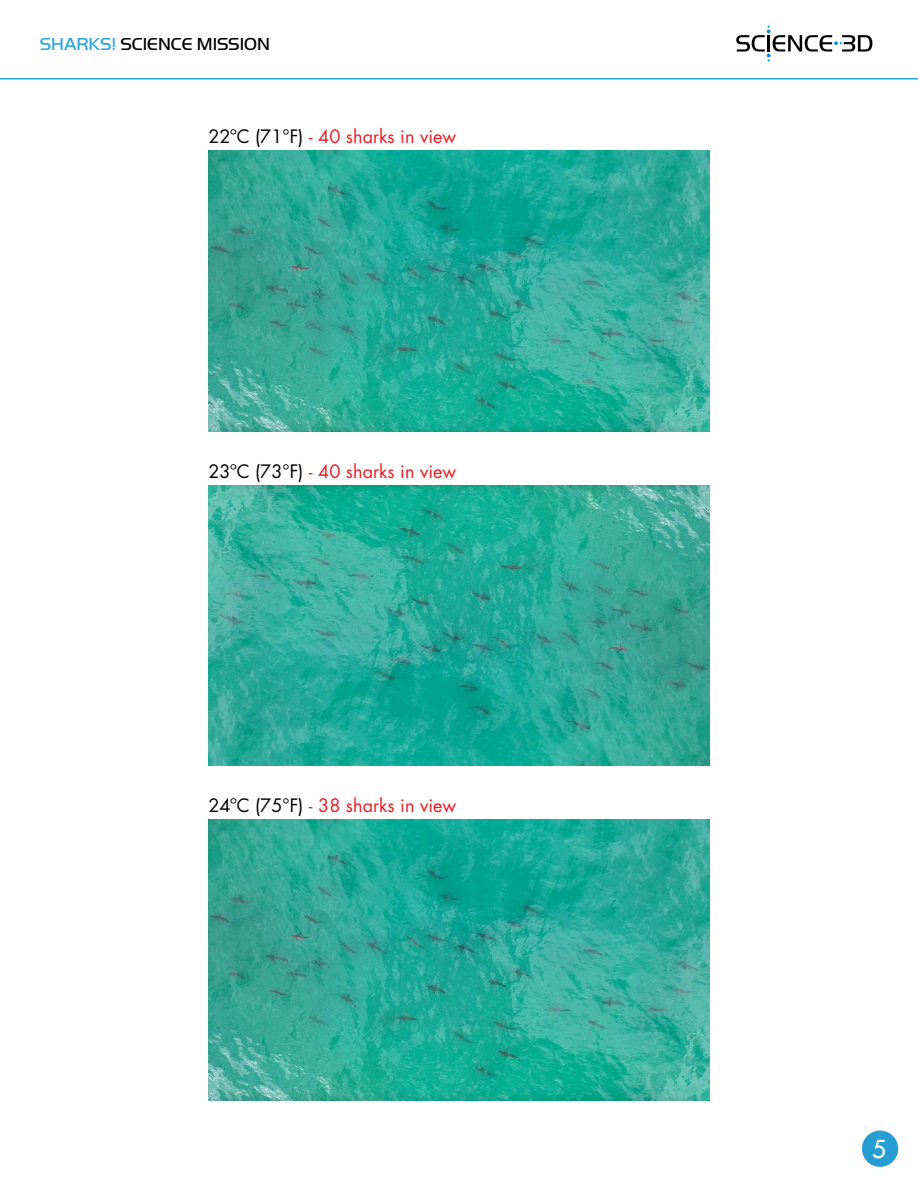
<style>
.page{position:relative;width:918px;height:1188px;background:#fff}
.page>*{position:absolute;margin:0;border:0;box-sizing:border-box;transform-origin:0 0}
.t1{font:500 24px "Futura Std";color:#fff}
.t2{font:18px "Futura Std";color:#eb1c24}
.t3{font:300 18px "Handel Got D";color:#000}
.s1{color:#27a8df}
.s2{color:#000}
</style>
<div class="page">
<svg style="left:736px;top:26px;width:136px;height:35px"></svg>
<hr style="left:0;top:78px;width:918px;height:2px;background:#27a8df">
<img style="left:208px;top:485px;width:502px;height:281px">
<img style="left:208px;top:151px;width:502px;height:280px">
<img style="left:208px;top:820px;width:502px;height:280px">
<div style="left:861px;top:1130px;width:38px;height:38px;background:#279dd4;border-radius:50%"></div>
<div style="left:860px;top:1129px;width:40px;height:39px;border:2px solid #fff;border-radius:50%"></div>
<p class="t3" style="left:40px;top:34px;width:232px"><span class="s1">SHARKS!</span> SCIENCE MISSION</p>
<p class="t2" style="left:208px;top:125px;width:249px"><span class="s2">22ºC (71°F)</span> - 40 sharks in view</p>
<p class="t2" style="left:208px;top:460px;width:249px"><span class="s2">23ºC (73°F)</span> - 40 sharks in view</p>
<p class="t2" style="left:208px;top:794px;width:249px"><span class="s2">24ºC (75°F)</span> - 38 sharks in view</p>
<h1 class="t1" style="left:872px;top:1134px;width:15px">5</h1>
</div>
